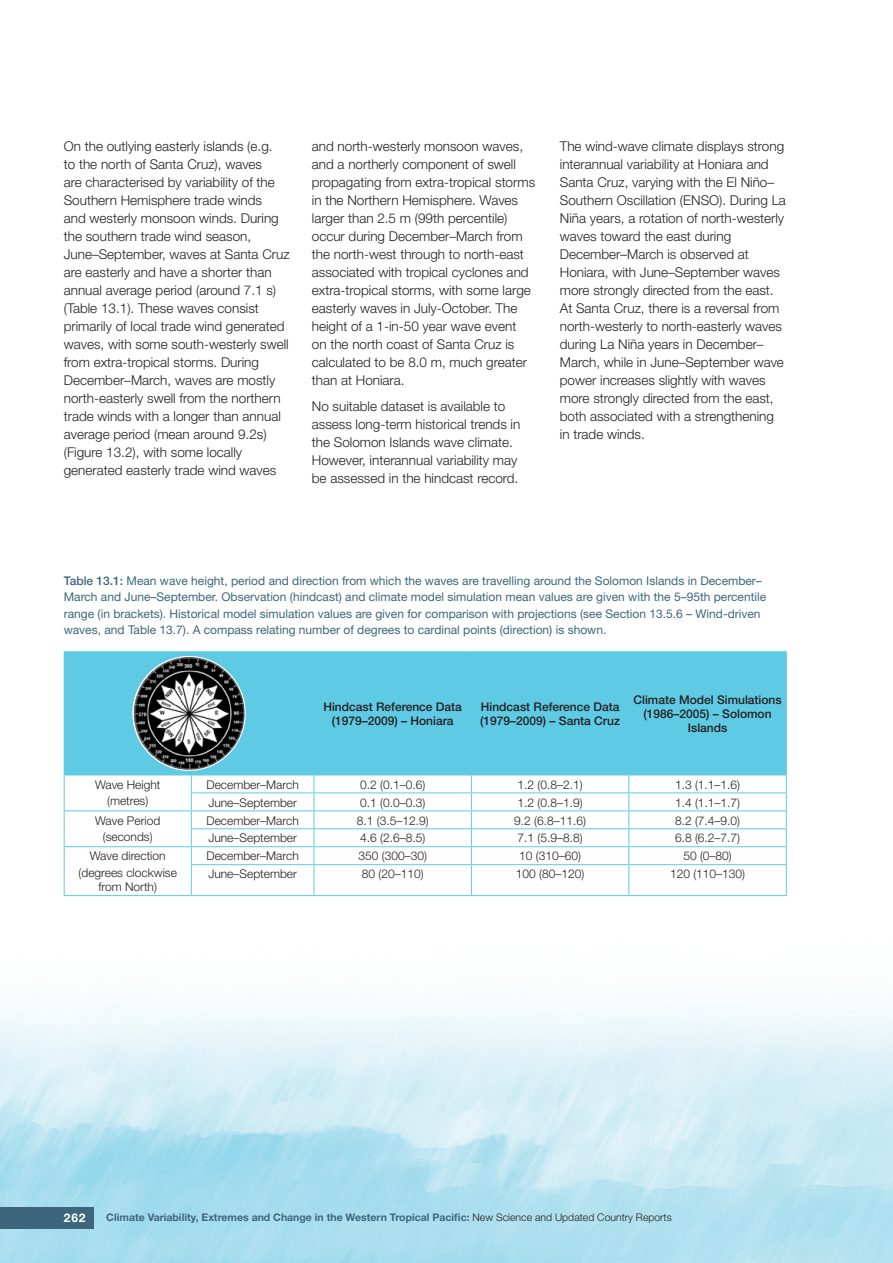
<style>
.page{position:relative;width:893px;height:1263px;background:#fff}
.page>*{position:absolute;margin:0;border:0;box-sizing:border-box;transform-origin:0 0}
.body{font:300 13.5px/18px "Helvetica Neue";color:#231f20}
.caption_table{font:12px/16.5px "Helvetica Neue";color:#3d667c}
.table_text{font:300 12px/14.4px "Helvetica Neue";color:#231f20;text-align:center}
.table_header{font:500 12px/14.4px "Helvetica Neue";color:#231f20;text-align:center}
.t1{font:700 12px "Helvetica Neue";color:#fff}
.t2{font:700 10.5px "Helvetica Neue";color:#3d667c}
.s1{font-weight:500}
.s2{font-weight:300;color:#231f20}
</style>
<div class="page">
<img style="left:0;top:1002px;width:893px;height:261px">
<div style="left:0;top:1208px;width:94px;height:21px;background:#3d667c"></div>
<div style="left:65px;top:652px;width:721px;height:123px;background:#5fcae3"></div>
<hr style="left:314px;top:652px;width:1px;height:123px;background:#5fcae3">
<hr style="left:471px;top:652px;width:1px;height:123px;background:#5fcae3">
<hr style="left:628px;top:652px;width:1px;height:123px;background:#5fcae3">
<hr style="left:191px;top:792px;width:123px;height:1px;background:#5fcae3">
<hr style="left:314px;top:792px;width:157px;height:1px;background:#5fcae3">
<hr style="left:471px;top:792px;width:158px;height:1px;background:#5fcae3">
<hr style="left:629px;top:792px;width:158px;height:1px;background:#5fcae3">
<hr style="left:64px;top:810px;width:127px;height:1px;background:#5fcae3">
<hr style="left:191px;top:810px;width:123px;height:1px;background:#5fcae3">
<hr style="left:314px;top:810px;width:157px;height:1px;background:#5fcae3">
<hr style="left:471px;top:810px;width:158px;height:1px;background:#5fcae3">
<hr style="left:629px;top:810px;width:158px;height:1px;background:#5fcae3">
<hr style="left:191px;top:828px;width:123px;height:1px;background:#5fcae3">
<hr style="left:314px;top:828px;width:157px;height:1px;background:#5fcae3">
<hr style="left:471px;top:828px;width:158px;height:1px;background:#5fcae3">
<hr style="left:629px;top:828px;width:158px;height:1px;background:#5fcae3">
<hr style="left:64px;top:846px;width:127px;height:1px;background:#5fcae3">
<hr style="left:191px;top:846px;width:123px;height:1px;background:#5fcae3">
<svg style="left:191px;top:776px;width:1px;height:88px"></svg>
<hr style="left:314px;top:846px;width:157px;height:1px;background:#5fcae3">
<svg style="left:314px;top:776px;width:1px;height:88px"></svg>
<hr style="left:471px;top:846px;width:158px;height:1px;background:#5fcae3">
<svg style="left:471px;top:776px;width:1px;height:88px"></svg>
<hr style="left:629px;top:846px;width:158px;height:1px;background:#5fcae3">
<svg style="left:628px;top:776px;width:1px;height:88px"></svg>
<hr style="left:191px;top:864px;width:123px;height:1px;background:#5fcae3">
<hr style="left:191px;top:865px;width:1px;height:30px;background:#5fcae3">
<hr style="left:314px;top:864px;width:157px;height:1px;background:#5fcae3">
<hr style="left:314px;top:865px;width:1px;height:30px;background:#5fcae3">
<hr style="left:471px;top:864px;width:158px;height:1px;background:#5fcae3">
<hr style="left:471px;top:865px;width:1px;height:30px;background:#5fcae3">
<hr style="left:629px;top:864px;width:158px;height:1px;background:#5fcae3">
<hr style="left:628px;top:865px;width:1px;height:30px;background:#5fcae3">
<svg style="left:64px;top:776px;width:1px;height:89px"></svg>
<svg style="left:786px;top:776px;width:1px;height:88px"></svg>
<hr style="left:64px;top:865px;width:1px;height:30px;background:#5fcae3">
<hr style="left:786px;top:865px;width:1px;height:30px;background:#5fcae3">
<hr style="left:64px;top:895px;width:127px;height:1px;background:#5fcae3">
<hr style="left:191px;top:895px;width:123px;height:1px;background:#5fcae3">
<hr style="left:314px;top:895px;width:157px;height:1px;background:#5fcae3">
<hr style="left:471px;top:895px;width:158px;height:1px;background:#5fcae3">
<hr style="left:629px;top:895px;width:158px;height:1px;background:#5fcae3">
<hr style="left:64px;top:651px;width:127px;height:1px;background:#5fcae3">
<hr style="left:64px;top:652px;width:1px;height:123px;background:#5fcae3">
<hr style="left:191px;top:651px;width:123px;height:1px;background:#5fcae3">
<hr style="left:314px;top:651px;width:157px;height:1px;background:#5fcae3">
<hr style="left:471px;top:651px;width:158px;height:1px;background:#5fcae3">
<hr style="left:629px;top:651px;width:158px;height:1px;background:#5fcae3">
<hr style="left:786px;top:652px;width:1px;height:123px;background:#5fcae3">
<hr style="left:64px;top:775px;width:127px;height:1px;background:#5fcae3">
<hr style="left:191px;top:775px;width:123px;height:1px;background:#5fcae3">
<hr style="left:314px;top:775px;width:157px;height:1px;background:#5fcae3">
<hr style="left:471px;top:775px;width:158px;height:1px;background:#5fcae3">
<hr style="left:629px;top:775px;width:158px;height:1px;background:#5fcae3">
<img style="left:133px;top:656px;width:112px;height:114px">
<p class="body" style="left:64px;top:137px;width:227px">On the outlying easterly islands (e.g.<br>to the north of Santa Cruz), waves<br>are characterised by variability of the Southern Hemisphere trade winds<br>and westerly monsoon winds. During the southern trade wind season, June–September, waves at Santa Cruz are easterly and have a shorter than annual average period (around 7.1 s) (Table 13.1). These waves consist primarily of local trade wind generated waves, with some south-westerly swell from extra-tropical storms. During December–March, waves are mostly north-easterly swell from the northern trade winds with a longer than annual average period (mean around 9.2s) (Figure 13.2), with some locally generated easterly trade wind waves</p>
<p class="body" style="left:312px;top:137px;width:225px">and north-westerly monsoon waves, and a northerly component of swell propagating from extra-tropical storms in the Northern Hemisphere. Waves larger than 2.5 m (99th percentile) occur during December–March from the north-west through to north-east associated with tropical cyclones and extra-tropical storms, with some large easterly waves in July-October. The height of a 1-in-50 year wave event<br>on the north coast of Santa Cruz is calculated to be 8.0 m, much greater than at Honiara.</p>
<p class="body" style="left:312px;top:397px;width:210px">No suitable dataset is available to assess long-term historical trends in the Solomon Islands wave climate.<br>However, interannual variability may be assessed in the hindcast record.</p>
<p class="body" style="left:560px;top:137px;width:228px">The wind-wave climate displays strong interannual variability at Honiara and Santa Cruz, varying with the El Niño– Southern Oscillation (ENSO). During La Niña years, a rotation of north‑westerly waves toward the east during December–March is observed at Honiara, with June–September waves more strongly directed from the east.<br>At Santa Cruz, there is a reversal from north-westerly to north-easterly waves during La Niña years in December– March, while in June–September wave power increases slightly with waves more strongly directed from the east, both associated with a strengthening in trade winds.</p>
<p class="caption_table" style="left:64px;top:572px;width:704px"><span class="s1">Table 13.1:</span> Mean wave height, period and direction from which the waves are travelling around the Solomon Islands in December– March and June–September. Observation (hindcast) and climate model simulation mean values are given with the 5–95th percentile range (in brackets). Historical model simulation values are given for comparison with projections (see Section 13.5.6 – Wind-driven waves, and Table 13.7). A compass relating number of degrees to cardinal points (direction) is shown.</p>
<p class="table_header" style="left:323px;top:699px;width:140px">Hindcast Reference Data (1979–2009) – Honiara</p>
<p class="table_header" style="left:480px;top:699px;width:141px;text-align:left">Hindcast Reference Data (1979–2009) – Santa Cruz</p>
<p class="table_header" style="left:633px;top:692px;width:150px">Climate Model Simulations (1986–2005) – Solomon<br>Islands</p>
<p class="table_text" style="left:95px;top:777px;width:67px">Wave Height</p>
<p class="table_text" style="left:107px;top:793px;width:43px">(metres)</p>
<p class="table_text" style="left:207px;top:777px;width:94px">December–March</p>
<p class="table_text" style="left:360px;top:777px;width:67px">0.2 (0.1–0.6)</p>
<p class="table_text" style="left:518px;top:777px;width:67px">1.2 (0.8–2.1)</p>
<p class="table_text" style="left:675px;top:777px;width:67px">1.3 (1.1–1.6)</p>
<p class="table_text" style="left:208px;top:795px;width:90px">June–September</p>
<p class="table_text" style="left:360px;top:795px;width:67px">0.1 (0.0–0.3)</p>
<p class="table_text" style="left:518px;top:795px;width:67px">1.2 (0.8–1.9)</p>
<p class="table_text" style="left:675px;top:795px;width:67px">1.4 (1.1–1.7)</p>
<p class="table_text" style="left:95px;top:813px;width:67px">Wave Period</p>
<p class="table_text" style="left:103px;top:829px;width:51px">(seconds)</p>
<p class="table_text" style="left:207px;top:813px;width:94px">December–March</p>
<p class="table_text" style="left:357px;top:813px;width:73px">8.1 (3.5–12.9)</p>
<p class="table_text" style="left:514px;top:813px;width:73px">9.2 (6.8–11.6)</p>
<p class="table_text" style="left:675px;top:813px;width:67px">8.2 (7.4–9.0)</p>
<p class="table_text" style="left:208px;top:831px;width:90px">June–September</p>
<p class="table_text" style="left:360px;top:831px;width:67px">4.6 (2.6–8.5)</p>
<p class="table_text" style="left:518px;top:831px;width:67px">7.1 (5.9–8.8)</p>
<p class="table_text" style="left:675px;top:831px;width:67px">6.8 (6.2–7.7)</p>
<p class="table_text" style="left:90px;top:849px;width:77px">Wave direction</p>
<p class="table_text" style="left:79px;top:865px;width:100px">(degrees clockwise from North)</p>
<p class="table_text" style="left:207px;top:849px;width:94px">December–March</p>
<p class="table_text" style="left:358px;top:849px;width:70px">350 (300–30)</p>
<p class="table_text" style="left:519px;top:849px;width:63px">10 (310–60)</p>
<p class="table_text" style="left:683px;top:849px;width:50px">50 (0–80)</p>
<p class="table_text" style="left:208px;top:867px;width:90px">June–September</p>
<p class="table_text" style="left:362px;top:867px;width:63px">80 (20–110)</p>
<p class="table_text" style="left:516px;top:867px;width:70px">100 (80–120)</p>
<p class="table_text" style="left:670px;top:867px;width:77px">120 (110–130)</p>
<p class="t1" style="left:64px;top:1210px;width:23px">262</p>
<p class="t2" style="left:106px;top:1211px;width:567px">Climate Variability, Extremes and Change in the Western Tropical Pacific: <span class="s2">New Science and Updated Country Reports</span></p>
</div>
